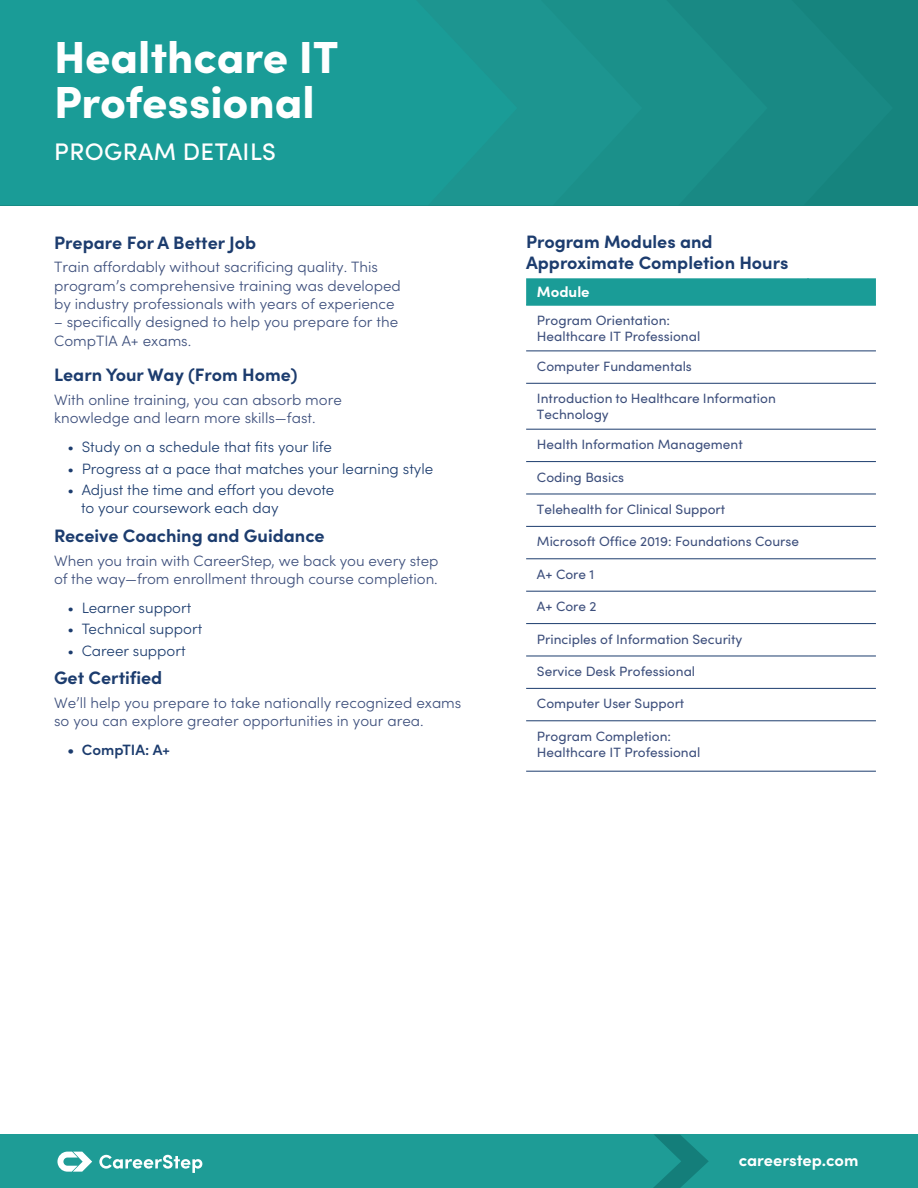
<style>
.page{position:relative;width:918px;height:1188px;background:#fff}
.page>*{position:absolute;margin:0;border:0;box-sizing:border-box;transform-origin:0 0}
.t1{font:900 45px/45px "Sofia Pro";color:#fff}
.t2{font:500 24px "Sofia Pro";letter-spacing:.02em;color:#fff}
.t3{font:700 18px/21.6px "Sofia Pro";color:#1c3c6e}
.t4{font:700 16.5px "Sofia Pro";letter-spacing:-.005em;color:#fff}
.t5{font:300 15px/18px "Sofia Pro";color:#3d4f7c}
.t6{font:300 15px/18px "Sofia Pro";color:#1c3c6e}
.t7{font:600 15px "Sofia Pro";color:#1c3c6e}
.t8{font:700 15px "Sofia Pro";color:#fff}
.t9{font:13.5px/16.2px "Sofia Pro";color:#3d4f7c}
</style>
<div class="page">
<div style="left:0;top:0;width:918px;height:205px;background:#16847e"></div>
<div style="left:642px;top:0;width:125px;height:205px;background:#1b908a"></div>
<div style="left:517px;top:0;width:125px;height:205px;background:#1d9590"></div>
<div style="left:0;top:0;width:517px;height:205px;background:#1a9c97"></div>
<div style="left:0;top:1134px;width:918px;height:54px;background:#1e9c96"></div>
<svg style="left:653px;top:1134px;width:56px;height:54px"></svg>
<svg style="left:57px;top:1152px;width:35px;height:20px"></svg>
<svg style="left:99px;top:1155px;width:103px;height:18px"></svg>
<div style="left:526px;top:278px;width:350px;height:26px;background:#1a9c97"></div>
<hr style="left:526px;top:351px;width:282px;height:1px;background:#1c3c6e">
<hr style="left:808px;top:351px;width:68px;height:1px;background:#1c3c6e">
<hr style="left:526px;top:383px;width:282px;height:1px;background:#1c3c6e">
<hr style="left:808px;top:383px;width:68px;height:1px;background:#1c3c6e">
<hr style="left:526px;top:429px;width:282px;height:1px;background:#1c3c6e">
<hr style="left:808px;top:429px;width:68px;height:1px;background:#1c3c6e">
<hr style="left:526px;top:461px;width:282px;height:1px;background:#1c3c6e">
<hr style="left:808px;top:461px;width:68px;height:1px;background:#1c3c6e">
<hr style="left:526px;top:494px;width:282px;height:1px;background:#1c3c6e">
<hr style="left:808px;top:494px;width:68px;height:1px;background:#1c3c6e">
<hr style="left:526px;top:526px;width:282px;height:1px;background:#1c3c6e">
<hr style="left:808px;top:526px;width:68px;height:1px;background:#1c3c6e">
<hr style="left:526px;top:558px;width:282px;height:1px;background:#1c3c6e">
<hr style="left:808px;top:558px;width:68px;height:1px;background:#1c3c6e">
<hr style="left:526px;top:591px;width:282px;height:1px;background:#1c3c6e">
<hr style="left:808px;top:591px;width:68px;height:1px;background:#1c3c6e">
<hr style="left:526px;top:623px;width:282px;height:1px;background:#1c3c6e">
<hr style="left:808px;top:623px;width:68px;height:1px;background:#1c3c6e">
<hr style="left:526px;top:656px;width:282px;height:1px;background:#1c3c6e">
<hr style="left:808px;top:656px;width:68px;height:1px;background:#1c3c6e">
<hr style="left:526px;top:688px;width:282px;height:1px;background:#1c3c6e">
<hr style="left:808px;top:688px;width:68px;height:1px;background:#1c3c6e">
<hr style="left:526px;top:720px;width:282px;height:1px;background:#1c3c6e">
<hr style="left:808px;top:720px;width:68px;height:1px;background:#1c3c6e">
<hr style="left:526px;top:771px;width:282px;height:1px;background:#1c3c6e">
<hr style="left:808px;top:771px;width:68px;height:1px;background:#1c3c6e">
<hr style="left:807px;top:278px;width:2px;height:26px;background:#1a9c97">
<hr style="left:526px;top:304px;width:282px;height:2px;background:#1a9c97">
<hr style="left:808px;top:304px;width:68px;height:2px;background:#1a9c97">
<h1 class="t1" style="left:54px;top:31px;width:286px">Healthcare IT<br>Professional</h1>
<h2 class="t2" style="left:54px;top:134px;width:223px">PROGRAM DETAILS</h2>
<p class="t3" style="left:54px;top:230px;width:204px">Prepare For A Better Job</p>
<p class="t5" style="left:54px;top:257px;width:348px">Train affordably without sacrificing quality. This program’s comprehensive training was developed by industry professionals with years of experience</p>
<p class="t5" style="left:54px;top:312px;width:346px;line-height:18.6px">– specifically designed to help you prepare for the<br>CompTIA A+ exams.</p>
<p class="t3" style="left:54px;top:362px;width:245px">Learn Your Way (From Home)</p>
<p class="t5" style="left:54px;top:390px;width:289px">With online training, you can absorb more knowledge and learn more skills—fast.</p>
<p class="t6" style="left:68px;top:437px;width:266px">• Study on a schedule that fits your life</p>
<p class="t6" style="left:68px;top:459px;width:367px">• Progress at a pace that matches your learning style</p>
<p class="t6" style="left:81px;top:480px;width:255px;text-indent:-13px">• Adjust the time and effort you devote to your coursework each day</p>
<p class="t3" style="left:54px;top:523px;width:272px">Receive Coaching and Guidance</p>
<p class="t5" style="left:54px;top:551px;width:386px">When you train with CareerStep, we back you every step of the way—from enrollment through course completion.</p>
<p class="t6" style="left:68px;top:598px;width:125px">• Learner support</p>
<p class="t6" style="left:68px;top:619px;width:136px">• Technical support</p>
<p class="t6" style="left:68px;top:641px;width:120px">• Career support</p>
<p class="t3" style="left:54px;top:666px;width:110px">Get Certified</p>
<p class="t5" style="left:54px;top:693px;width:409px">We’ll help you prepare to take nationally recognized exams so you can explore greater opportunities in your area.</p>
<p class="t7" style="left:68px;top:738px;width:104px">• CompTIA: A+</p>
<p class="t3" style="left:526px;top:229px;width:264px">Program Modules and<br>Approximate Completion Hours</p>
<p class="t8" style="left:537px;top:280px;width:54px">Module</p>
<p class="t9" style="left:537px;top:312px;width:165px">Program Orientation:<br>Healthcare IT Professional</p>
<p class="t9" style="left:537px;top:357px;width:156px">Computer Fundamentals</p>
<p class="t9" style="left:537px;top:390px;width:240px">Introduction to Healthcare Information<br>Technology</p>
<p class="t9" style="left:537px;top:436px;width:207px">Health Information Management</p>
<p class="t9" style="left:537px;top:468px;width:89px">Coding Basics</p>
<p class="t9" style="left:537px;top:500px;width:190px">Telehealth for Clinical Support</p>
<p class="t9" style="left:537px;top:533px;width:264px">Microsoft Office 2019: Foundations Course</p>
<p class="t9" style="left:537px;top:565px;width:59px">A+ Core 1</p>
<p class="t9" style="left:537px;top:598px;width:61px">A+ Core 2</p>
<p class="t9" style="left:537px;top:630px;width:207px">Principles of Information Security</p>
<p class="t9" style="left:537px;top:662px;width:160px">Service Desk Professional</p>
<p class="t9" style="left:537px;top:695px;width:149px">Computer User Support</p>
<p class="t9" style="left:537px;top:727px;width:165px">Program Completion:<br>Healthcare IT Professional</p>
<p class="t4" style="left:739px;top:1148px;width:121px">careerstep.com</p>
</div>
